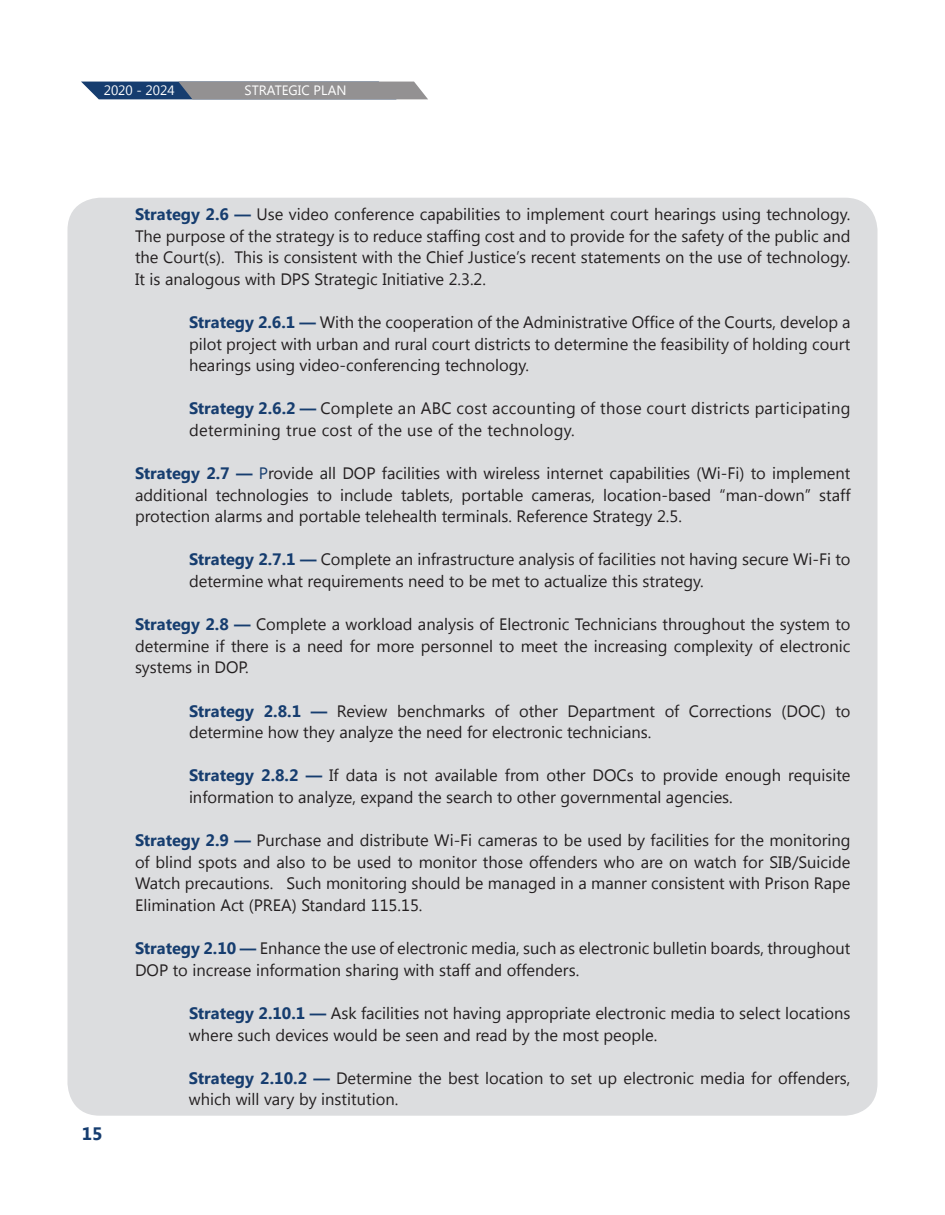
<style>
.page{position:relative;width:945px;height:1215px;background:#fff}
.page>*{position:absolute;margin:0;border:0;box-sizing:border-box;transform-origin:0 0}
.t1{font:700 18px "Segoe UI";color:#163d6f}
.t2{font:16.5px/21.6px "Segoe UI";color:#231f20;text-align:justify}
.t3{font:16.5px/21.6px "Segoe UI";letter-spacing:.02em;color:#231f20}
.t4{font:13.5px "Segoe UI";color:#fff}
.s1{font-weight:700;color:#163d6f}
.s2{color:#163d6f}
</style>
<div class="page">
<div style="left:67px;top:198px;width:811px;height:918px;background:#dcdddf;border-radius:32px"></div>
<svg style="left:81px;top:82px;width:347px;height:17px;background:#757e8d"></svg>
<p class="t4" style="left:104px;top:81px;width:73px">2020 - 2024</p>
<p class="t4" style="left:245px;top:81px;width:103px">STRATEGIC PLAN</p>
<p class="t1" style="left:82px;top:1121px;width:22px">15</p>
<p class="t2" style="left:135px;top:203px;width:717px"><span class="s1">Strategy 2.6 —</span> Use video conference capabilities to implement court hearings using technology.<br>The purpose of the strategy is to reduce staffing cost and to provide for the safety of the public and the Court(s). This is consistent with the Chief Justice’s recent statements on the use of technology.<br>It is analogous with DPS Strategic Initiative 2.3.2.</p>
<p class="t2" style="left:189px;top:311px;width:663px"><span class="s1">Strategy 2.6.1 —</span> With the cooperation of the Administrative Office of the Courts, develop a pilot project with urban and rural court districts to determine the feasibility of holding court hearings using video-conferencing technology.</p>
<p class="t3" style="left:189px;top:397px;width:663px"><span class="s1">Strategy 2.6.2 —</span> Complete an ABC cost accounting of those court districts participating determining true cost of the use of the technology.</p>
<p class="t2" style="left:135px;top:462px;width:717px"><span class="s1">Strategy 2.7 —</span> <span class="s2">P</span>rovide all DOP facilities with wireless internet capabilities (Wi-Fi) to implement additional technologies to include tablets, portable cameras, location-based “man-down” staff protection alarms and portable telehealth terminals. Reference Strategy 2.5.</p>
<p class="t2" style="left:189px;top:548px;width:663px"><span class="s1">Strategy 2.7.1 —</span> Complete an infrastructure analysis of facilities not having secure Wi-Fi to</p>
<p class="t2" style="left:189px;top:570px;width:516px">determine what requirements need to be met to actualize this strategy.</p>
<p class="t2" style="left:135px;top:613px;width:717px"><span class="s1">Strategy 2.8 —</span> Complete a workload analysis of Electronic Technicians throughout the system to determine if there is a need for more personnel to meet the increasing complexity of electronic systems in DOP.</p>
<p class="t2" style="left:189px;top:699px;width:663px"><span class="s1">Strategy 2.8.1 —</span> Review benchmarks of other Department of Corrections (DOC) to determine how they analyze the need for electronic technicians.</p>
<p class="t2" style="left:189px;top:764px;width:663px"><span class="s1">Strategy 2.8.2 —</span> If data is not available from other DOCs to provide enough requisite information to analyze, expand the search to other governmental agencies.</p>
<p class="t2" style="left:135px;top:829px;width:717px"><span class="s1">Strategy 2.9 —</span> Purchase and distribute Wi-Fi cameras to be used by facilities for the monitoring of blind spots and also to be used to monitor those offenders who are on watch for SIB/Suicide Watch precautions. Such monitoring should be managed in a manner consistent with Prison Rape Elimination Act (PREA) Standard 115.15.</p>
<p class="t2" style="left:135px;top:937px;width:717px"><span class="s1">Strategy 2.10 —</span> Enhance the use of electronic media, such as electronic bulletin boards, throughout<br>DOP to increase information sharing with staff and offenders.</p>
<p class="t2" style="left:189px;top:1002px;width:663px"><span class="s1">Strategy 2.10.1 —</span> Ask facilities not having appropriate electronic media to select locations where such devices would be seen and read by the most people.</p>
<p class="t2" style="left:189px;top:1066px;width:663px"><span class="s1">Strategy 2.10.2 —</span> Determine the best location to set up electronic media for offenders, which will vary by institution.</p>
</div>
